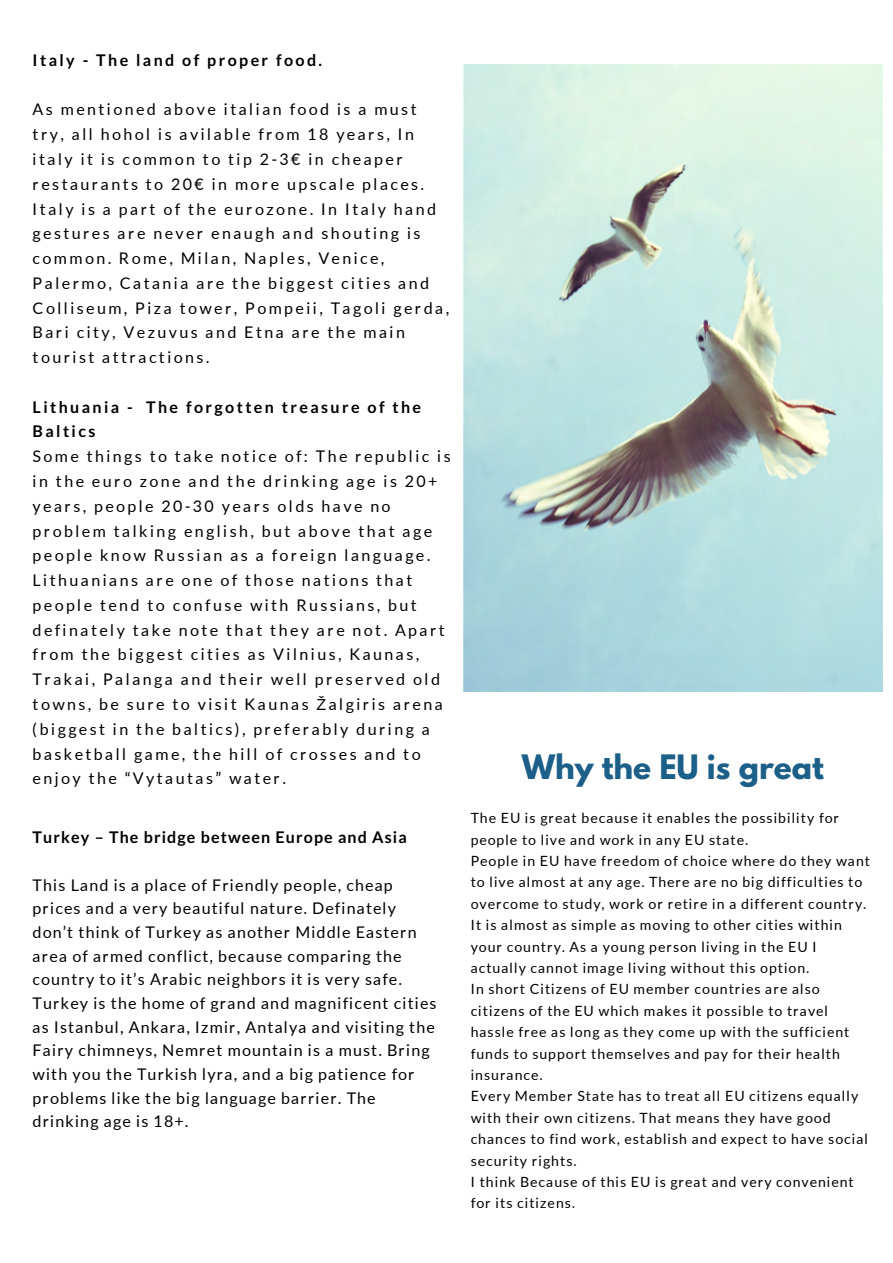
<style>
.page{position:relative;width:893px;height:1263px;background:#fff}
.page>*{position:absolute;margin:0;border:0;box-sizing:border-box;transform-origin:0 0}
.t1{font:700 29.85px "League Spartan";color:#1c5f88}
.t2{font:16.05px/24.8px "Lato";letter-spacing:.145em;color:#000}
.t3{font:16.05px/23.7px "Lato";letter-spacing:.07em;color:#000}
.t4{font:700 16.05px/24.8px "Lato";letter-spacing:.15em;color:#000}
.t5{font:700 16.05px "Lato";letter-spacing:.07em;color:#000}
.t6{font:14.1px/21.5px "Lato";letter-spacing:.07em;color:#000}
.s1{font-family:"Liberation Sans"}
</style>
<div class="page">
<img style="left:463px;top:65px;width:419px;height:627px">
<p class="t4" style="left:33px;top:47px;width:291px">Italy - The land of proper food.</p>
<p class="t2" style="left:33px;top:97px;width:418px">As mentioned above italian food is a must try, all hohol is avilable from 18 years, In italy it is common to tip 2-3€ in cheaper restaurants to 20€ in more upscale places.<br>Italy is a part of the eurozone. In Italy hand gestures are never enaugh and shouting is common. Rome, Milan, Naples, Venice, Palermo, Catania are the biggest cities and Colliseum, Piza tower, Pompeii, Tagoli gerda, Bari city, Vezuvus and Etna are the main tourist attractions.</p>
<p class="t4" style="left:33px;top:394px;width:390px">Lithuania - The forgotten treasure of the<br>Baltics</p>
<p class="t2" style="left:33px;top:443px;width:420px">Some things to take notice of: The republic is in the euro zone and the drinking age is 20+ years, people 20-30 years olds have no problem talking english, but above that age people know Russian as a foreign language.<br>Lithuanians are one of those nations that people tend to confuse with Russians, but definately take note that they are not. Apart from the biggest cities as Vilnius, Kaunas, Trakai, Palanga and their well preserved old towns, be sure to visit Kaunas <span class="s1">Ž</span>algiris arena (biggest in the baltics), preferably during a basketball game, the hill of crosses and to enjoy the “Vytautas” water.</p>
<p class="t5" style="left:33px;top:827px;width:376px">Turkey – The bridge between Europe and Asia</p>
<p class="t3" style="left:33px;top:872px;width:405px">This Land is a place of Friendly people, cheap prices and a very beautiful nature. Definately don’t think of Turkey as another Middle Eastern area of armed conflict, because comparing the country to it’s Arabic neighbors it is very safe.<br>Turkey is the home of grand and magnificent cities as Istanbul, Ankara, Izmir, Antalya and visiting the Fairy chimneys, Nemret mountain is a must. Bring with you the Turkish lyra, and a big patience for problems like the big language barrier. The drinking age is 18+.</p>
<h1 class="t1" style="left:522px;top:752px;width:304px">Why the EU is great</h1>
<p class="t6" style="left:471px;top:807px;width:401px">The EU is great because it enables the possibility for people to live and work in any EU state.<br>People in EU have freedom of choice where do they want to live almost at any age. There are no big difficulties to overcome to study, work or retire in a different country.<br>It is almost as simple as moving to other cities within your country. As a young person living in the EU I actually cannot image living without this option.<br>In short Citizens of EU member countries are also citizens of the EU which makes it possible to travel hassle free as long as they come up with the sufficient funds to support themselves and pay for their health insurance.<br>Every Member State has to treat all EU citizens equally with their own citizens. That means they have good chances to find work, establish and expect to have social security rights.<br>I think Because of this EU is great and very convenient for its citizens.</p>
</div>
